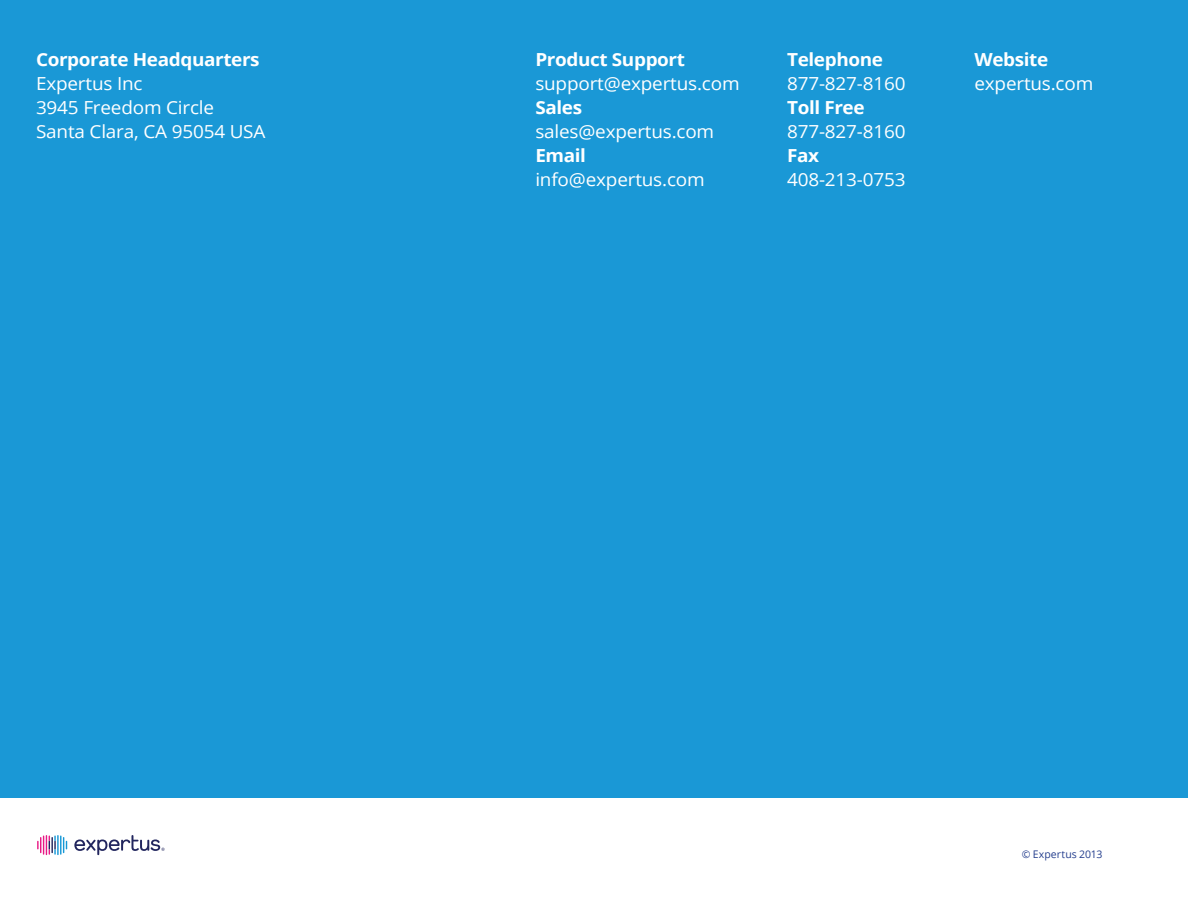
<style>
.page{position:relative;width:1188px;height:918px;background:#fff}
.page>*{position:absolute;margin:0;border:0;box-sizing:border-box;transform-origin:0 0}
.t1{font:18px/24px "Open Sans";letter-spacing:-.01em;color:#fff;scale:1.05 1}
.t2{font:700 18px "Open Sans";letter-spacing:-.02em;color:#fff;scale:1.05 1}
.Body{font:10.5px "Open Sans";letter-spacing:.005em;color:#253f8e}
</style>
<div class="page">
<div style="left:0;top:0;width:1188px;height:798px;background:#1a98d6"></div>
<svg style="left:37px;top:835px;width:30px;height:20px"></svg>
<svg style="left:74px;top:835px;width:91px;height:20px"></svg>
<p class="t2" style="left:36px;top:47px;width:215px">Corporate Headquarters</p>
<p class="t1" style="left:36px;top:71px;width:171px">Expertus Inc<br>3945 Freedom Circle</p>
<p class="t1" style="left:36px;top:119px;width:220px">Santa Clara, CA 95054 USA</p>
<p class="t2" style="left:535px;top:47px;width:144px">Product Support</p>
<p class="t1" style="left:535px;top:71px;width:196px">support@expertus.com</p>
<p class="t2" style="left:535px;top:95px;width:46px">Sales</p>
<p class="t1" style="left:535px;top:119px;width:172px">sales@expertus.com</p>
<p class="t2" style="left:535px;top:143px;width:50px">Email</p>
<p class="t1" style="left:535px;top:167px;width:163px">info@expertus.com</p>
<p class="t2" style="left:787px;top:47px;width:93px">Telephone</p>
<p class="t1" style="left:787px;top:71px;width:114px">877-827-8160</p>
<p class="t2" style="left:787px;top:95px;width:75px">Toll Free</p>
<p class="t1" style="left:787px;top:119px;width:114px">877-827-8160</p>
<p class="t2" style="left:787px;top:143px;width:32px">Fax</p>
<p class="t1" style="left:787px;top:167px;width:114px">408-213-0753</p>
<p class="t2" style="left:974px;top:47px;width:72px">Website</p>
<p class="t1" style="left:974px;top:71px;width:115px">expertus.com</p>
<p class="Body" style="left:1022px;top:847px;width:82px">© Expertus 2013</p>
</div>
